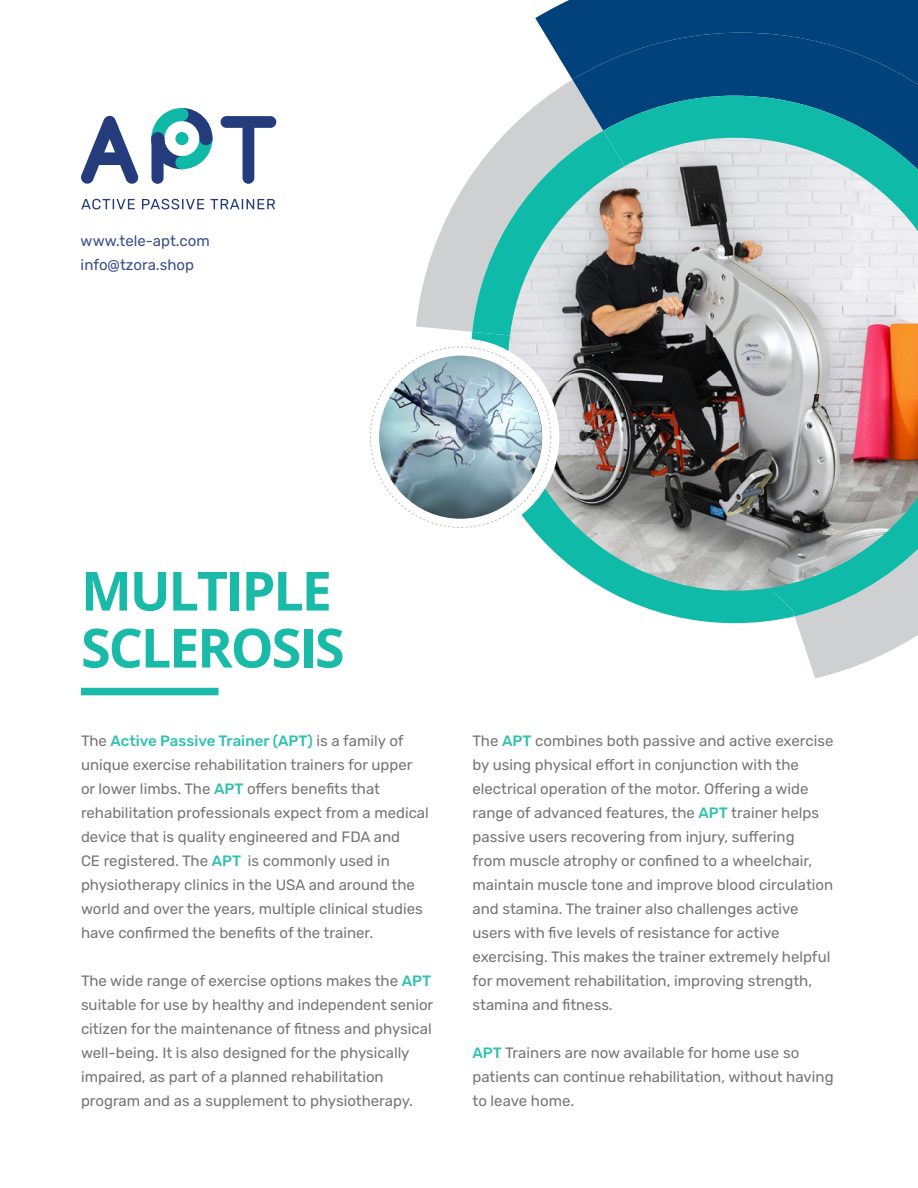
<style>
.page{position:relative;width:918px;height:1188px;background:#fff}
.page>*{position:absolute;margin:0;border:0;box-sizing:border-box;transform-origin:0 0}
.Head_1_APT{font:700 54px/57px "Open Sans";letter-spacing:-.04em;color:#1abaa9}
.Normal_left{font:15px/24px "Rubik";color:#767677}
.Accent_text{font:15px "Rubik";color:#3b4f88}
.s1{font-weight:500;color:#31c1b1}
</style>
<div class="page">
<div style="left:81px;top:688px;width:138px;height:7px;background:#1abaa9"></div>
<svg style="left:508px;top:106px;width:27px;height:25px"></svg>
<svg style="left:535px;top:0;width:383px;height:131px;background:#316593"></svg>
<div style="left:572px;top:33px;width:346px;height:98px;background:#01427c"></div>
<svg style="left:603px;top:96px;width:315px;height:35px;background:#0a8795"></svg>
<svg style="left:370px;top:131px;width:548px;height:547px"></svg>
<svg style="left:221px;top:116px;width:55px;height:68px"></svg>
<svg style="left:81px;top:115px;width:58px;height:69px"></svg>
<svg style="left:151px;top:108px;width:62px;height:76px"></svg>
<svg style="left:81px;top:199px;width:54px;height:10px"></svg>
<svg style="left:142px;top:199px;width:62px;height:10px"></svg>
<svg style="left:210px;top:199px;width:65px;height:10px"></svg>
<p class="Accent_text" style="left:81px;top:232px;width:131px">www.tele-apt.com</p>
<p class="Accent_text" style="left:81px;top:256px;width:115px">info@tzora.shop</p>
<p class="Head_1_APT" style="left:81px;top:561px;width:265px">MULTIPLE<br>SCLEROSIS</p>
<p class="Normal_left" style="left:81px;top:729px;width:349px">The <span class="s1">Active Passive Trainer (APT)</span> is a family of unique exercise rehabilitation trainers for upper or lower limbs. The <span class="s1">APT</span> offers benefits that rehabilitation professionals expect from a medical device that is quality engineered and FDA and<br>CE registered. The <span class="s1">APT</span> is commonly used in physiotherapy clinics in the USA and around the world and over the years, multiple clinical studies have confirmed the benefits of the trainer.</p>
<p class="Normal_left" style="left:81px;top:969px;width:354px">The wide range of exercise options makes the <span class="s1">APT </span>suitable for use by healthy and independent senior citizen for the maintenance of fitness and physical well-being. It is also designed for the physically impaired, as part of a planned rehabilitation program and as a supplement to physiotherapy.</p>
<p class="Normal_left" style="left:472px;top:729px;width:362px">The <span class="s1">APT</span> combines both passive and active exercise by using physical effort in conjunction with the electrical operation of the motor. Offering a wide range of advanced features, the <span class="s1">APT</span> trainer helps passive users recovering from injury, suffering<br>from muscle atrophy or confined to a wheelchair, maintain muscle tone and improve blood circulation and stamina. The trainer also challenges active users with five levels of resistance for active exercising. This makes the trainer extremely helpful for movement rehabilitation, improving strength, stamina and fitness.</p>
<p class="Normal_left" style="left:472px;top:1041px;width:363px"><span class="s1">APT</span> Trainers are now available for home use so patients can continue rehabilitation, without having to leave home.</p>
</div>
